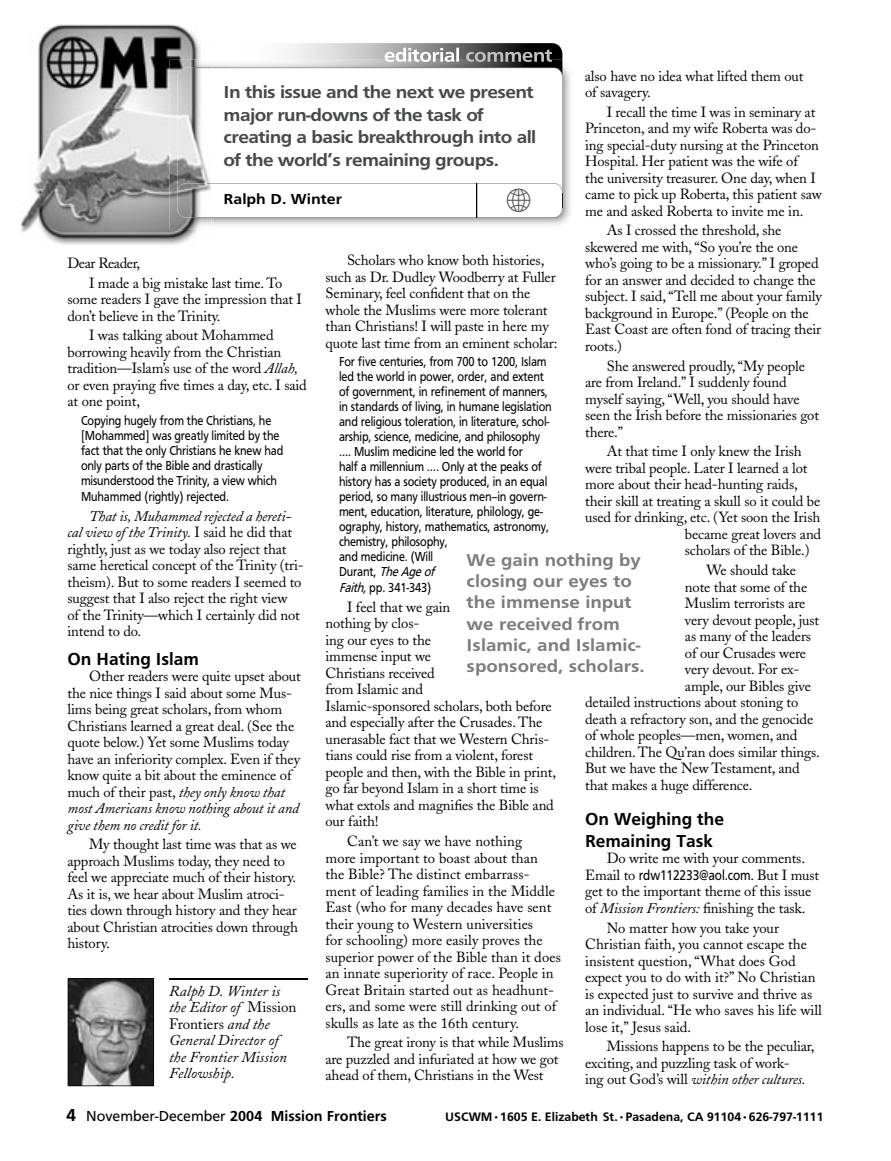
<style>
.page{position:relative;width:891px;height:1161px;background:#fff}
.page>*{position:absolute;margin:0;border:0;box-sizing:border-box;transform-origin:0 0}
.t1{font:700 18px/22.5px "Frutiger";letter-spacing:-.03em;color:#474848;scale:1.1 1}
.t2{font:700 18px/21.6px "Frutiger";color:#000}
.t3{font:700 17.7px/21.3px "Frutiger";color:#7b7c7c;scale:1.1 1}
.t4{font:italic 15px/16.5px "Adobe Caslon";letter-spacing:.005em;color:#000}
.t5{font:700 15px "Frutiger";color:#000}
.t6{font:700 15px "Frutiger";color:#000;scale:1.1 1}
.t7{font:14.7px/16.5px "Adobe Caslon";letter-spacing:-.01em;color:#000}
.t8{font:14.7px "Frutiger Condensed";letter-spacing:-.01em;color:#000}
.t9{font:13.5px/15px "Frutiger Condensed";letter-spacing:-.01em;color:#000}
.t10{font:italic condensed 13.5px "Frutiger";letter-spacing:-.01em;color:#000}
.t11{font:700 12.75px "Frutiger";color:#000}
.s1{font-family:"Adobe Caslon"}
.s2{font-style:italic}
.s3{font-family:"Frutiger Condensed";font-style:normal;font-stretch:normal}
.s4{font-family:"Frutiger";font-style:italic;font-stretch:condensed}
.s5{font-style:normal}
.s6{font-size:18px}
.s7{font-weight:400}
</style>
<div class="page">
<svg style="left:288px;top:43px;width:274px;height:17px;background:#a2a2a2"></svg>
<svg style="left:385px;top:48px;width:74px;height:12px"></svg>
<svg style="left:460px;top:49px;width:92px;height:11px"></svg>
<img style="left:212px;top:60px;width:359px;height:165px">
<img style="left:230px;top:60px;width:332px;height:8px">
<img style="left:385px;top:60px;width:75px;height:2px">
<img style="left:460px;top:60px;width:92px;height:2px">
<svg style="left:212px;top:68px;width:351px;height:115px"></svg>
<img style="left:20px;top:24px;width:192px;height:221px">
<img style="left:211px;top:68px;width:1px;height:115px">
<img style="left:177px;top:68px;width:34px;height:115px">
<hr style="left:169px;top:978px;width:138px;height:2px;background:#000">
<img style="left:69px;top:979px;width:84px;height:106px">
<hr style="left:68px;top:979px;width:1px;height:107px;background:#000">
<hr style="left:68px;top:1085px;width:86px;height:1px;background:#000">
<hr style="left:153px;top:979px;width:1px;height:107px;background:#000">
<hr style="left:68px;top:978px;width:86px;height:1px;background:#000">
<svg style="left:177px;top:183px;width:387px;height:36px"></svg>
<p class="t7" style="left:585px;top:67px;width:226px;text-indent:6px">also have no idea what lifted them out of savagery.</p>
<p class="t7" style="left:585px;top:104px;width:238px;text-indent:22px">I recall the time I was in seminary at Princeton, and my wife Roberta was do&shy;ing special-duty nursing at the Princeton Hospital. Her patient was the wife of<br>the university treasurer. One day, when I came to pick up Roberta, this patient saw me and asked Roberta to invite me in.</p>
<p class="t7" style="left:585px;top:222px;width:238px;text-indent:22px">As I crossed the threshold, she skewered me with, “So you’re the one who’s going to be a missionary.” I groped for an answer and decided to change the subject. I said, “Tell me about your family background in Europe.” (People on the East Coast are often fond of tracing their roots.)</p>
<p class="t7" style="left:585px;top:358px;width:235px;text-indent:22px">She answered proudly, “My people are from Ireland.” I suddenly found myself saying, “Well, you should have seen the Irish before the missionaries got there.”</p>
<p class="t7" style="left:607px;top:443px;width:197px">At that time I only knew the Irish</p>
<p class="t7" style="left:585px;top:460px;width:224px">were tribal people. Later I learned a lot</p>
<p class="t7" style="left:585px;top:476px;width:214px">more about their head-hunting raids,</p>
<p class="t7" style="left:585px;top:493px;width:237px">their skill at treating a skull so it could be</p>
<p class="t7" style="left:585px;top:509px;width:237px">used for drinking, etc. (Yet soon the Irish</p>
<p class="t7" style="left:685px;top:526px;width:138px">became great lovers and</p>
<p class="t7" style="left:685px;top:542px;width:126px">scholars of the Bible.)</p>
<p class="t7" style="left:707px;top:562px;width:91px">We should take</p>
<p class="t7" style="left:685px;top:579px;width:124px">note that some of the</p>
<p class="t7" style="left:685px;top:595px;width:122px">Muslim terrorists are</p>
<p class="t7" style="left:685px;top:612px;width:136px">very devout people, just</p>
<p class="t7" style="left:685px;top:628px;width:128px">as many of the leaders</p>
<p class="t7" style="left:685px;top:645px;width:123px">of our Crusades were</p>
<p class="t7" style="left:685px;top:661px;width:116px">very devout. For ex-</p>
<p class="t7" style="left:685px;top:678px;width:128px">ample, our Bibles give</p>
<p class="t7" style="left:585px;top:694px;width:215px">detailed instructions about stoning to</p>
<p class="t7" style="left:585px;top:711px;width:230px">death a refractory son, and the genocide</p>
<p class="t7" style="left:585px;top:727px;width:214px">of whole peoples—men, women, and</p>
<p class="t7" style="left:585px;top:744px;width:236px">children. The Qu’ran does similar things.</p>
<p class="t7" style="left:585px;top:760px;width:216px">But we have the New Testament, and</p>
<p class="t7" style="left:585px;top:777px;width:169px">that makes a huge difference.</p>
<p class="t2" style="left:585px;top:808px;width:140px">On Weighing the<br>Remaining Task</p>
<p class="t7" style="left:607px;top:850px;width:200px">Do write me with your comments.</p>
<p class="t8" style="left:585px;top:867px;width:236px"><span class="s1">Email to</span> rdw112233@aol.com<span class="s1">. But I must</span></p>
<p class="t7" style="left:585px;top:883px;width:228px">get to the important theme of this issue of <span class="s2">Mission Frontiers:</span> finishing the task.</p>
<p class="t7" style="left:585px;top:920px;width:238px;text-indent:22px">No matter how you take your Christian faith, you cannot escape the insistent question, “What does God expect you to do with it?” No Christian is expected just to survive and thrive as an individual. “He who saves his life will lose it,” Jesus said.</p>
<p class="t7" style="left:585px;top:1038px;width:231px;text-indent:22px">Missions happens to be the peculiar, exciting, and puzzling task of work-<br>ing out God’s will <span class="s2">within other cultures.</span></p>
<p class="t7" style="left:585px;top:67px;width:220px">also have no idea what lifted them out</p>
<p class="t1" style="left:224px;top:81px;width:286px">In this issue and the next we present major run-downs of the task of creating a basic breakthrough into all of the world’s remaining groups.</p>
<p class="t6" style="left:224px;top:191px;width:109px">Ralph D. Winter</p>
<p class="t7" style="left:326px;top:252px;width:234px;text-indent:22px">Scholars who know both histories, such as Dr. Dudley Woodberry at Fuller Seminary, feel confident that on the whole the Muslims were more tolerant than Christians! I will paste in here my quote last time from an eminent scholar:</p>
<p class="t9" style="left:339px;top:354px;width:214px">For five centuries, from 700 to 1200, Islam led the world in power, order, and extent of government, in refinement of manners, in standards of living, in humane legislation and religious toleration, in literature, schol&shy;arship, science, medicine, and philosophy …. Muslim medicine led the world for<br>half a millennium …. Only at the peaks of history has a society produced, in an equal period, so many illustrious men—in govern&shy;ment, education, literature, philology, ge&shy;ography, history, mathematics, astronomy, chemistry, philosophy,<br>and medicine. (Will</p>
<p class="t10" style="left:339px;top:564px;width:97px"><span class="s3">Durant,</span> The Age of</p>
<p class="t9" style="left:339px;top:580px;width:94px"><span class="s4">Faith,</span> pp. 341-343)</p>
<p class="t7" style="left:326px;top:599px;width:232px;text-indent:22px">I feel that we gain<br>nothing by clos-<br>ing our eyes to the<br>immense input we<br>Christians received<br>from Islamic and<br>Islamic-sponsored scholars, both before and especially after the Crusades. The unerasable fact that we Western Chris&shy;tians could rise from a violent, forest people and then, with the Bible in print, go far beyond Islam in a short time is what extols and magnifies the Bible and our faith!</p>
<p class="t7" style="left:326px;top:833px;width:237px;text-indent:22px">Can’t we say we have nothing<br>more important to boast about than<br>the Bible? The distinct embarrass&shy;ment of leading families in the Middle East (who for many decades have sent their young to Western universities<br>for schooling) more easily proves the superior power of the Bible than it does an innate superiority of race. People in Great Britain started out as headhunt&shy;ers, and some were still drinking out of skulls as late as the 16th century.</p>
<p class="t7" style="left:326px;top:1034px;width:240px;text-indent:22px">The great irony is that while Muslims are puzzled and infuriated at how we got ahead of them, Christians in the West</p>
<p class="t7" style="left:89px;top:253px;width:195px;line-height:19.8px;text-indent:-22px">Dear Reader,<br>I made a big mistake last time. To</p>
<p class="t7" style="left:68px;top:291px;width:236px">some readers I gave the impression that I don’t believe in the Trinity.</p>
<p class="t7" style="left:68px;top:327px;width:241px;text-indent:22px">I was talking about Mohammed borrowing heavily from the Christian tradition—Islam’s use of the word <span class="s2">Allah, </span>or even praying five times a day, etc. I said at one point,</p>
<p class="t9" style="left:81px;top:412px;width:204px">Copying hugely from the Christians, he [Mohammed] was greatly limited by the fact that the only Christians he knew had only parts of the Bible and drastically misunderstood the Trinity, a view which</p>
<p class="t9" style="left:81px;top:489px;width:150px">Muhammed (rightly) rejected.</p>
<p class="t7" style="left:68px;top:508px;width:238px;text-indent:22px"><span class="s2">That is, Muhammed rejected a hereti&shy;cal view of the Trinity.</span> I said he did that rightly, just as we today also reject that same heretical concept of the Trinity (tri&shy;theism). But to some readers I seemed to suggest that I also reject the right view<br>of the Trinity—which I certainly did not intend to do.</p>
<p class="t2" style="left:68px;top:648px;width:133px">On Hating Islam</p>
<p class="t7" style="left:68px;top:668px;width:235px;text-indent:22px">Other readers were quite upset about the nice things I said about some Mus&shy;lims being great scholars, from whom Christians learned a great deal. (See the quote below.) Yet some Muslims today have an inferiority complex. Even if they know quite a bit about the eminence of much of their past, <span class="s2">they only know that most Americans know nothing about it and give them no credit for it.</span></p>
<p class="t7" style="left:68px;top:836px;width:232px;text-indent:22px">My thought last time was that as we approach Muslims today, they need to feel we appreciate much of their history.<br>As it is, we hear about Muslim atroci&shy;ties down through history and they hear about Christian atrocities down through history.</p>
<p class="t3" style="left:467px;top:549px;width:163px">We gain nothing by closing our eyes to the immense input we received from<br>Islamic, and Islamic&shy;sponsored, scholars.</p>
<p class="t4" style="left:169px;top:983px;width:129px">Ralph D. Winter is the Editor of <span class="s5">Mission<br>Frontiers</span> and the<br>General Director of the Frontier Mission<br>Fellowship.</p>
<p class="t5" style="left:67px;top:1107px;width:322px"><span class="s6">4</span> <span class="s7">November-December</span> 2004 Mission Frontiers</p>
<p class="t11" style="left:445px;top:1109px;width:380px">USCWM•1605 E. Elizabeth St.•Pasadena, CA 91104•626-797-1111</p>
</div>
